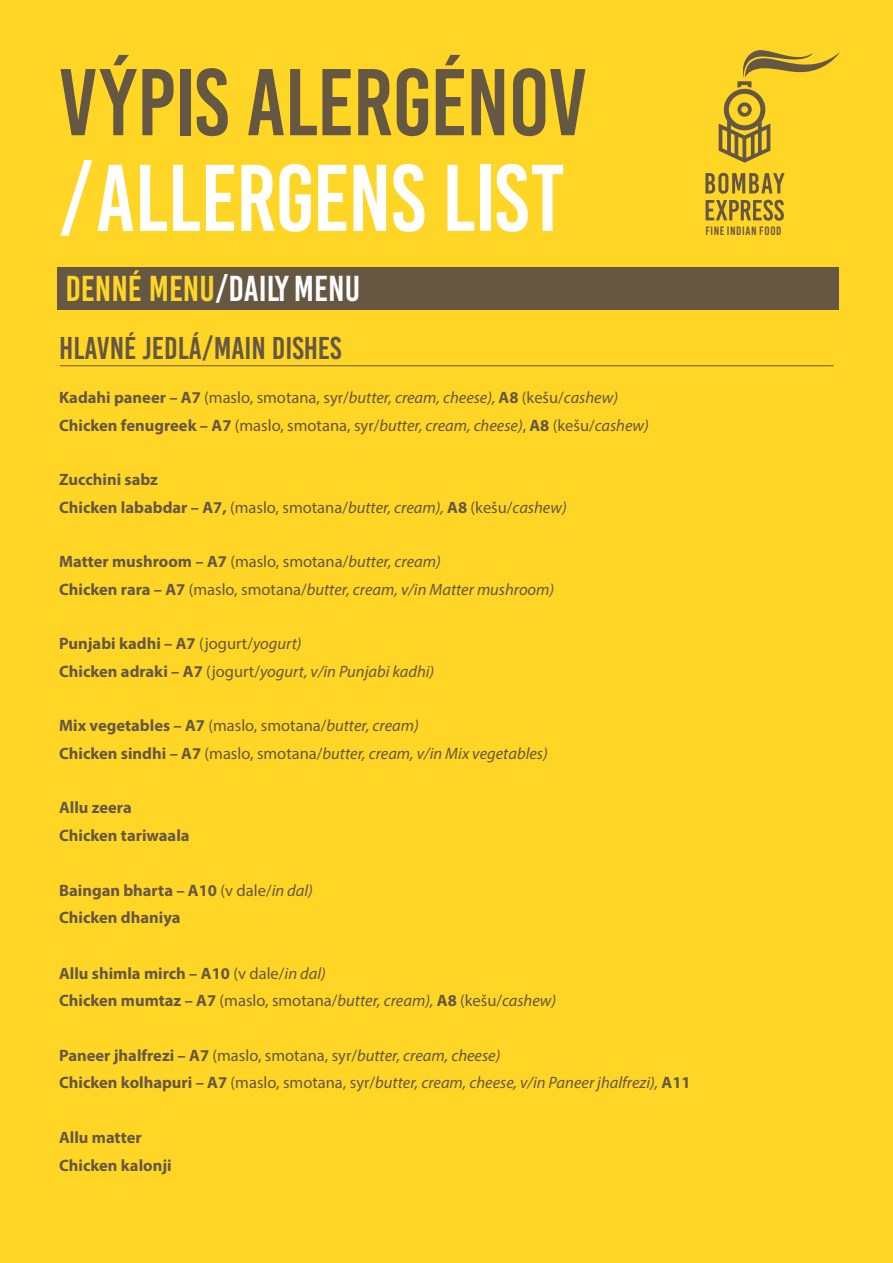
<style>
.page{position:relative;width:893px;height:1263px;background:#ffd626}
.page>*{position:absolute;margin:0;border:0;box-sizing:border-box;transform-origin:0 0}
.t1{font:94.5px "Bebas Kai";letter-spacing:-.01em;color:#655742}
.t2{font:94.5px "Bebas Kai";letter-spacing:-.005em;color:#fefefe}
.t3{font:36px "Bebas Kai";color:#fefefe}
.t4{font:31.5px "Bebas Kai";color:#655742}
.t5{font:italic 16.5px/27.6px "Myriad Pro";color:#655742}
.t6{font:700 16.5px/27.6px "Myriad Pro";color:#655742}
.t7{font:12px "Bebas Kai";letter-spacing:.05em;color:#655742}
.s1{color:#ffd626}
.s2{font-weight:700;font-style:normal}
.s3{font-style:normal}
.s4{font-weight:400}
.s5{font-weight:400;font-style:italic}
</style>
<div class="page">
<div style="left:58px;top:267px;width:781px;height:43px;background:#655742"></div>
<svg style="left:719px;top:50px;width:121px;height:113px"></svg>
<svg style="left:705px;top:173px;width:80px;height:21px"></svg>
<svg style="left:706px;top:200px;width:78px;height:21px"></svg>
<hr style="left:60px;top:365px;width:774px;height:1px;background:#655742">
<h1 class="t1" style="left:59px;top:64px;width:530px">VÝPIS ALERGÉNOV</h1>
<h1 class="t2" style="left:59px;top:160px;width:507px">/ALLERGENS LIST</h1>
<h2 class="t3" style="left:65px;top:274px;width:296px"><span class="s1">DENNÉ MENU</span>/DAILY MENU</h2>
<h3 class="t4" style="left:59px;top:335px;width:284px">HLAVNÉ JEDLÁ/MAIN DISHES</h3>
<p class="t5" style="left:59px;top:385px;width:591px"><span class="s2">Kadahi paneer – A7</span> <span class="s3">(maslo, smotana, syr/</span>butter, cream, cheese), <span class="s2">A8</span> <span class="s3">(kešu/</span>cashew)<br><span class="s2">Chicken fenugreek – A7</span> <span class="s3">(maslo, smotana, syr/</span>butter, cream, cheese)<span class="s3">,</span> <span class="s2">A8</span> <span class="s3">(kešu/</span>cashew)</p>
<p class="t6" style="left:59px;top:467px;width:509px">Zucchini sabz<br>Chicken lababdar – A7, <span class="s4">(maslo, smotana/</span><span class="s5">butter, cream),</span> A8 <span class="s4">(kešu/</span><span class="s5">cashew)</span></p>
<p class="t5" style="left:59px;top:549px;width:497px"><span class="s2">Matter mushroom – A7</span> <span class="s3">(maslo, smotana/</span>butter, cream)<br><span class="s2">Chicken rara – A7</span> <span class="s3">(maslo, smotana/</span>butter, cream, v/in Matter mushroom)</p>
<p class="t6" style="left:59px;top:631px;width:377px">Punjabi kadhi – A7 <span class="s4">(jogurt/</span><span class="s5">yogurt)<br></span>Chicken adraki – A7 <span class="s4">(jogurt/</span><span class="s5">yogurt, v/in Punjabi kadhi)</span></p>
<p class="t5" style="left:59px;top:713px;width:490px"><span class="s2">Mix vegetables – A7</span> <span class="s3">(maslo, smotana/</span>butter, cream)<br><span class="s2">Chicken sindhi – A7</span> <span class="s3">(maslo, smotana/</span>butter, cream, v/in Mix vegetables)</p>
<p class="t6" style="left:59px;top:795px;width:132px">Allu zeera<br>Chicken tariwaala</p>
<p class="t6" style="left:59px;top:878px;width:255px">Baingan bharta – A10 <span class="s4">(v dale/</span><span class="s5">in dal)<br></span>Chicken dhaniya</p>
<p class="t6" style="left:59px;top:961px;width:499px">Allu shimla mirch – A10 <span class="s4">(v dale/</span><span class="s5">in dal)<br></span>Chicken mumtaz – A7 <span class="s4">(maslo, smotana/</span><span class="s5">butter, cream),</span> A8 <span class="s4">(kešu/</span><span class="s5">cashew)</span></p>
<p class="t5" style="left:59px;top:1043px;width:633px"><span class="s2">Paneer jhalfrezi – A7</span> <span class="s3">(maslo, smotana, syr/</span>butter, cream, cheese)<br><span class="s2">Chicken kolhapuri – A7</span> <span class="s3">(maslo, smotana, syr/</span>butter, cream, cheese, v/in Paneer jhalfrezi), <span class="s2">A11</span></p>
<p class="t6" style="left:59px;top:1125px;width:114px">Allu matter<br>Chicken kalonji</p>
<p class="t7" style="left:705px;top:226px;width:78px">FINE INDIAN FOOD</p>
</div>
